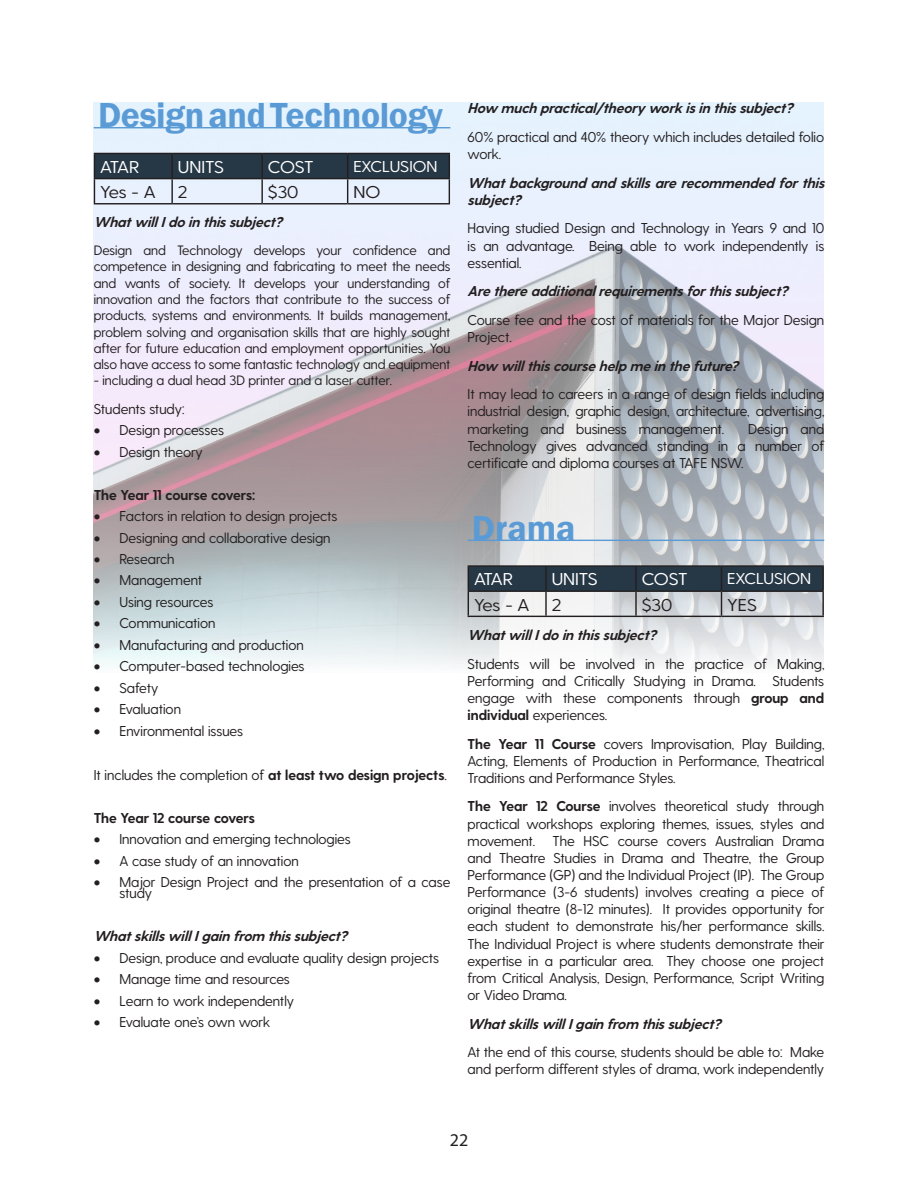
<style>
.page{position:relative;width:918px;height:1188px;background:#fff}
.page>*{position:absolute;margin:0;border:0;box-sizing:border-box;transform-origin:0 0}
.t1{font:600 35.7px "Franklin Gothic";letter-spacing:-.01em;color:#5b9bd5}
.t2{font:18px "Myriad Pro";color:#231f20}
.t3{font:17.1px "Greycliff CF";letter-spacing:-.015em;color:#fff;scale:1.1 1}
.t4{font:17.1px "Greycliff CF";color:#231f20;scale:1.1 1}
.t5{font:15.75px "Greycliff CF";color:#fff;scale:1.1 1}
.t6{font:14.25px/17.1px "Greycliff CF";color:#231f20;text-align:justify}
.t7{font:italic 700 14.25px/17.1px "Greycliff CF";color:#231f20}
.t8{font:700 14.25px "Greycliff CF";letter-spacing:-.005em;color:#231f20}
.t9{font:13.65px/16.4px "Greycliff CF";color:#231f20;text-align:justify}
.s1{font-weight:700}
</style>
<div class="page">
<img style="left:93px;top:102px;width:731px;height:564px">
<hr style="left:94px;top:127px;width:356px;height:1px;background:#5b9bd5">
<svg style="left:94px;top:153px;width:356px;height:50px;background:#7f8b98"></svg>
<hr style="left:94px;top:203px;width:78px;height:1px;background:#231f20">
<hr style="left:172px;top:203px;width:90px;height:1px;background:#231f20">
<hr style="left:262px;top:203px;width:86px;height:1px;background:#231f20">
<hr style="left:348px;top:203px;width:102px;height:1px;background:#231f20">
<hr style="left:468px;top:540px;width:356px;height:1px;background:#5b9bd5">
<hr style="left:468px;top:565px;width:78px;height:2px;background:#231f20">
<hr style="left:546px;top:565px;width:90px;height:2px;background:#231f20">
<hr style="left:636px;top:565px;width:86px;height:2px;background:#231f20">
<hr style="left:722px;top:565px;width:102px;height:2px;background:#231f20">
<hr style="left:822px;top:567px;width:2px;height:23px;background:#231f20">
<hr style="left:722px;top:590px;width:102px;height:2px;background:#231f20">
<svg style="left:468px;top:566px;width:355px;height:50px"></svg>
<hr style="left:822px;top:592px;width:2px;height:24px;background:#231f20">
<hr style="left:468px;top:616px;width:78px;height:1px;background:#231f20">
<hr style="left:546px;top:616px;width:90px;height:1px;background:#231f20">
<hr style="left:636px;top:616px;width:86px;height:1px;background:#231f20">
<hr style="left:722px;top:616px;width:102px;height:1px;background:#231f20">
<h1 class="t1" style="left:98px;top:93px;width:347px">Design and Technology</h1>
<p class="t3" style="left:100px;top:157px;width:37px">ATAR</p>
<p class="t3" style="left:178px;top:157px;width:43px">UNITS</p>
<p class="t3" style="left:268px;top:157px;width:43px">COST</p>
<p class="t5" style="left:353px;top:157px;width:78px">EXCLUSION</p>
<p class="t4" style="left:100px;top:182px;width:52px">Yes - A</p>
<p class="t4" style="left:178px;top:182px;width:10px">2</p>
<p class="t4" style="left:268px;top:182px;width:29px">$30</p>
<p class="t4" style="left:353px;top:182px;width:26px">NO</p>
<p class="t7" style="left:94px;top:214px;width:195px">WhatwillIdointhissubject?</p>
<p class="t9" style="left:94px;top:242px;width:358px">Design and Technology develops your confidence and competence in designing and fabricating to meet the needs and wants of society. It develops your understanding of innovation and the factors that contribute to the success of products, systems and environments. It builds management, problem solving and organisation skills that are highly sought after for future education and employment opportunities. You also have access to some fantastic technology and equipment</p>
<p class="t9" style="left:94px;top:372px;width:300px">- including a dual head 3D printer and a laser cutter.</p>
<p class="t6" style="left:94px;top:400px;width:92px">Students study:</p>
<p class="t6" style="left:94px;top:422px;width:132px">• Design processes</p>
<p class="t6" style="left:94px;top:443px;width:111px">• Design theory</p>
<p class="t8" style="left:94px;top:486px;width:163px">The Year 11 course covers:</p>
<p class="t6" style="left:94px;top:508px;width:245px">• Factors in relation to design projects</p>
<p class="t6" style="left:94px;top:529px;width:238px">• Designing and collaborative design</p>
<p class="t6" style="left:94px;top:550px;width:82px">• Research</p>
<p class="t6" style="left:94px;top:572px;width:110px">• Management</p>
<p class="t6" style="left:94px;top:593px;width:121px">• Using resources</p>
<p class="t6" style="left:94px;top:615px;width:123px">• Communication</p>
<p class="t6" style="left:94px;top:636px;width:212px">• Manufacturing and production</p>
<p class="t6" style="left:94px;top:658px;width:212px">• Computer-based technologies</p>
<p class="t6" style="left:94px;top:679px;width:66px">• Safety</p>
<p class="t6" style="left:94px;top:700px;width:89px">• Evaluation</p>
<p class="t6" style="left:94px;top:722px;width:151px">• Environmental issues</p>
<p class="t6" style="left:94px;top:766px;width:355px">It includes the completion of <span class="s1">at least two design projects</span>.</p>
<p class="t8" style="left:94px;top:809px;width:163px">The Year 12 course covers</p>
<p class="t6" style="left:94px;top:831px;width:259px">• Innovation and emerging technologies</p>
<p class="t6" style="left:94px;top:852px;width:207px">• A case study of an innovation</p>
<p class="t6" style="left:119px;top:876px;width:332px;line-height:11.4px;text-indent:-26px">• Major Design Project and the presentation of a case study</p>
<p class="t7" style="left:94px;top:928px;width:260px">WhatskillswillIgainfrom thissubject?</p>
<p class="t6" style="left:94px;top:949px;width:347px">• Design, produce and evaluate quality design projects</p>
<p class="t6" style="left:94px;top:971px;width:198px">• Manage time and resources</p>
<p class="t6" style="left:94px;top:992px;width:202px">• Learn to work independently</p>
<p class="t6" style="left:94px;top:1013px;width:178px">• Evaluate one’s own work</p>
<p class="t7" style="left:468px;top:100px;width:331px">How muchpractical/theoryworkisinthissubject?</p>
<p class="t6" style="left:468px;top:128px;width:358px">60% practical and 40% theory which includes detailed folio work.</p>
<p class="t7" style="left:468px;top:174px;width:363px">Whatbackgroundandskillsarerecommendedforthis subject?</p>
<p class="t6" style="left:468px;top:220px;width:358px">Having studied Design and Technology in Years 9 and 10 is an advantage. Being able to work independently is essential.</p>
<p class="t7" style="left:468px;top:283px;width:326px">Arethereadditionalrequirementsforthissubject?</p>
<p class="t6" style="left:468px;top:311px;width:358px">Course fee and the cost of materials for the Major Design<br>Project.</p>
<p class="t7" style="left:468px;top:357px;width:277px">How willthiscoursehelpmeinthefuture?</p>
<p class="t6" style="left:468px;top:386px;width:358px">It may lead to careers in a range of design fields including industrial design, graphic design, architecture, advertising, marketing and business management.</p>
<p class="t6" style="left:468px;top:420px;width:358px;text-indent:280px">Design and Technology gives advanced standing in a number of certificate and diploma courses at TAFE NSW.</p>
<h1 class="t1" style="left:472px;top:506px;width:105px">Drama</h1>
<p class="t3" style="left:474px;top:569px;width:37px">ATAR</p>
<p class="t3" style="left:552px;top:569px;width:43px">UNITS</p>
<p class="t3" style="left:642px;top:569px;width:43px">COST</p>
<p class="t5" style="left:727px;top:570px;width:78px">EXCLUSION</p>
<p class="t4" style="left:474px;top:595px;width:52px">Yes - A</p>
<p class="t4" style="left:552px;top:595px;width:10px">2</p>
<p class="t4" style="left:642px;top:595px;width:29px">$30</p>
<p class="t4" style="left:727px;top:595px;width:28px">YES</p>
<p class="t7" style="left:468px;top:627px;width:195px">WhatwillIdointhissubject?</p>
<p class="t6" style="left:468px;top:655px;width:358px">Students will be involved in the practice of Making, Performing and Critically Studying in Drama. Students engage with these components through <span class="s1">group and individual</span> experiences.</p>
<p class="t6" style="left:468px;top:735px;width:358px"><span class="s1">The Year 11 Course</span> covers Improvisation, Play Building, Acting, Elements of Production in Performance, Theatrical Traditions and Performance Styles.</p>
<p class="t6" style="left:468px;top:798px;width:358px"><span class="s1">The Year 12 Course</span> involves theoretical study through practical workshops exploring themes, issues, styles and movement. The HSC course covers Australian Drama and Theatre Studies in Drama and Theatre, the Group Performance (GP) and the Individual Project (IP). The Group Performance (3-6 students) involves creating a piece of original theatre (8-12 minutes). It provides opportunity for each student to demonstrate his/her performance skills.<br>The Individual Project is where students demonstrate their expertise in a particular area. They choose one project from Critical Analysis, Design, Performance, Script Writing or Video Drama.</p>
<p class="t7" style="left:468px;top:1015px;width:260px">WhatskillswillIgainfrom thissubject?</p>
<p class="t6" style="left:468px;top:1044px;width:358px">At the end of this course, students should be able to: Make and perform different styles of drama, work independently</p>
<p class="t2" style="left:450px;top:1129px;width:20px">22</p>
</div>
